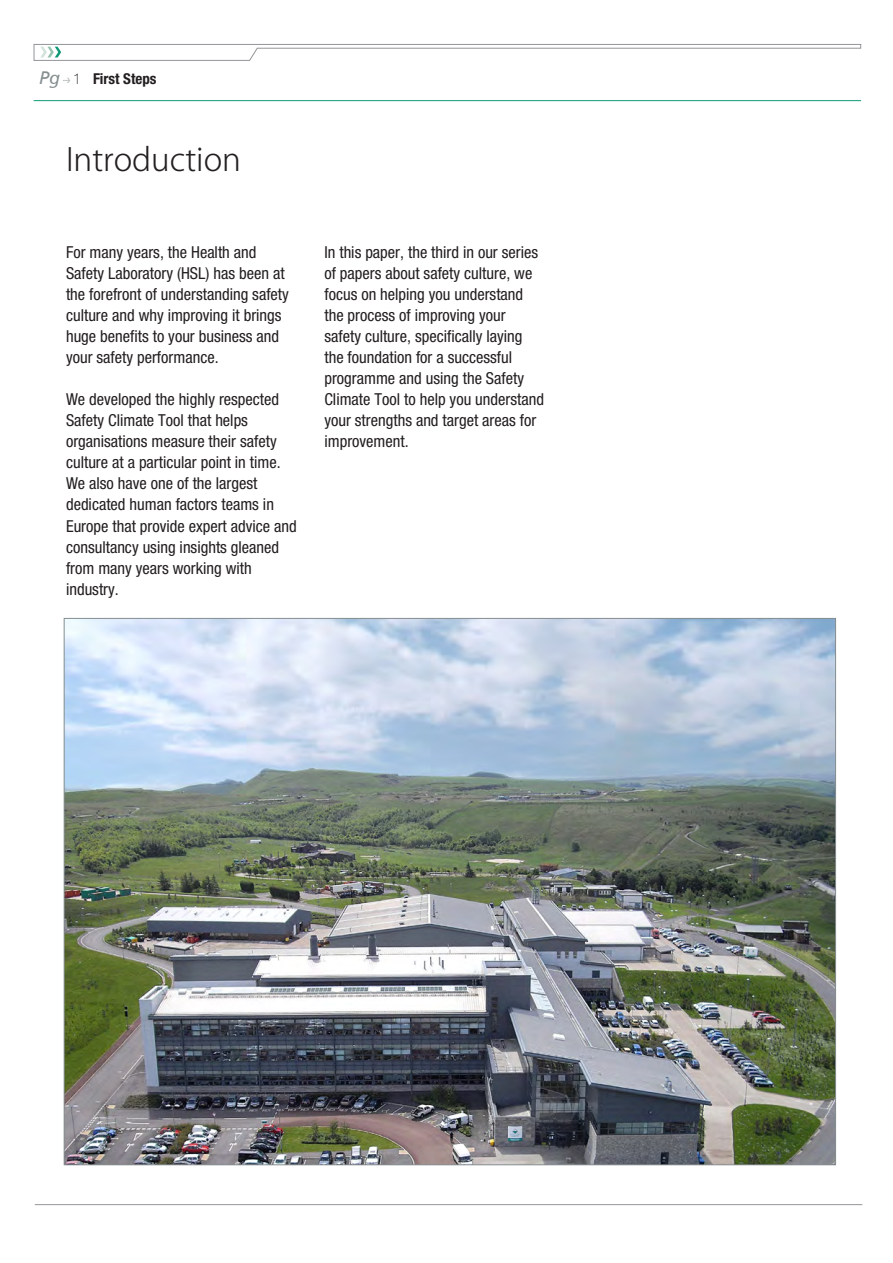
<style>
.page{position:relative;width:893px;height:1263px;background:#fff}
.page>*{position:absolute;margin:0;border:0;box-sizing:border-box;transform-origin:0 0}
.t1{font:300 31.5px "Koz Go Pro";color:#231f20}
.t2{font:italic 18px "Frutiger SAIN Itv 1";color:#868e90}
.t3{font:condensed 16.5px/21px "Helvetica Neue LT Std";color:#231f20}
.t4{font:700 condensed 15px "Helvetica Neue LT Std";color:#231f20}
.t5{font:6px "Meta Bold Expert";color:#868e90}
.s1{font-weight:100;font-stretch:normal}
</style>
<div class="page">
<hr style="left:35px;top:1204px;width:827px;height:1px;background:#939598">
<hr style="left:34px;top:100px;width:827px;height:1px;background:#109a76">
<svg style="left:33px;top:44px;width:828px;height:17px"></svg>
<img style="left:66px;top:620px;width:768px;height:543px">
<p class="t2" style="left:39px;top:68px;width:23px">Pg</p>
<p class="t5" style="left:63px;top:76px;width:9px">l</p>
<p class="t4" style="left:73px;top:70px;width:85px"><span class="s1">1</span> First Steps</p>
<p class="t1" style="left:66px;top:138px;width:176px">Introduction</p>
<p class="t3" style="left:66px;top:242px;width:224px">For many years, the Health and Safety Laboratory (HSL) has been at the forefront of understanding safety culture and why improving it brings huge benefits to your business and your safety performance.</p>
<p class="t3" style="left:66px;top:389px;width:232px">We developed the highly respected<br>Safety Climate Tool that helps organisations measure their safety culture at a particular point in time.<br>We also have one of the largest dedicated human factors teams in<br>Europe that provide expert advice and consultancy using insights gleaned from many years working with industry.</p>
<p class="t3" style="left:324px;top:242px;width:221px">In this paper, the third in our series of papers about safety culture, we focus on helping you understand the process of improving your safety culture, specifically laying the foundation for a successful programme and using the Safety<br>Climate Tool to help you understand your strengths and target areas for improvement.</p>
</div>
